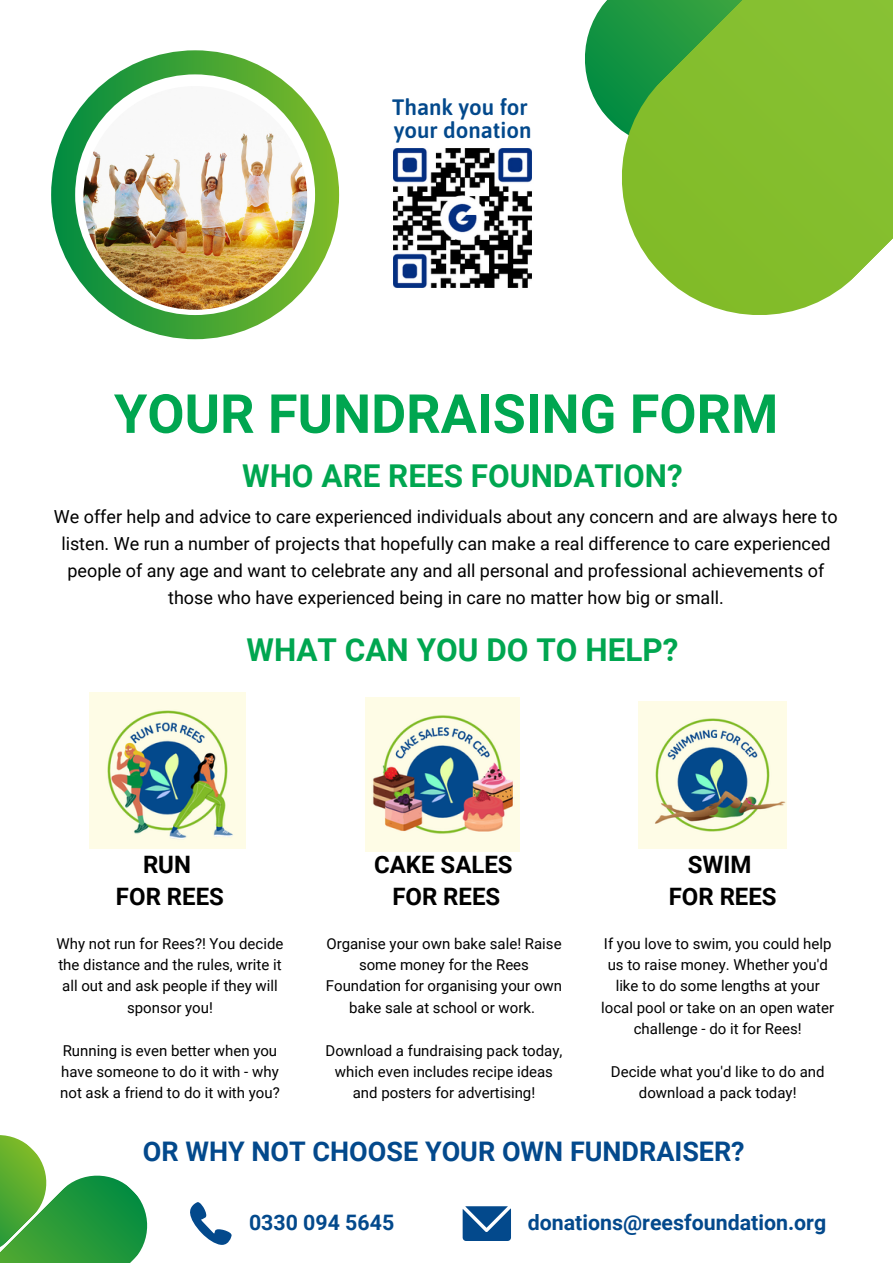
<style>
.page{position:relative;width:893px;height:1264px;background:#fff}
.page>*{position:absolute;margin:0;border:0;box-sizing:border-box;transform-origin:0 0}
.t1{font:700 54px "Roboto";color:#00a650}
.t2{font:700 31.5px "Roboto";color:#00a650}
.t3{font:700 27px "Roboto";color:#03498c}
.t4{font:700 24px "Roboto";color:#000}
.t5{font:600 22.35px "Asap";color:#03498c}
.t6{font:700 21.3px "Roboto";color:#03498c}
.t7{font:18px/27px "Roboto";color:#000;text-align:center}
.t8{font:15px/21.3px "Roboto";color:#000;text-align:center}
</style>
<div class="page">
<svg style="left:0;top:1135px;width:148px;height:127px"></svg>
<svg style="left:585px;top:0;width:307px;height:315px;fill:#84be2f"></svg>
<svg style="left:51px;top:50px;width:288px;height:289px"></svg>
<img style="left:83px;top:86px;width:224px;height:224px;border-radius:50%">
<svg style="left:462px;top:1206px;width:49px;height:34px;background:#2b659e"></svg>
<svg style="left:190px;top:1202px;width:41px;height:42px"></svg>
<img style="left:89px;top:692px;width:156px;height:156px">
<img style="left:365px;top:697px;width:154px;height:154px">
<img style="left:639px;top:701px;width:147px;height:148px">
<img style="left:393px;top:148px;width:139px;height:140px">
<p class="t5" style="left:392px;top:94px;width:137px">Thank you for</p>
<p class="t5" style="left:394px;top:117px;width:139px">your donation</p>
<p class="t1" style="left:114px;top:383px;width:665px">YOUR FUNDRAISING FORM</p>
<p class="t2" style="left:242px;top:457px;width:442px">WHO ARE REES FOUNDATION?</p>
<p class="t7" style="left:54px;top:503px;width:785px">We offer help and advice to care experienced individuals about any concern and are always here to listen. We run a number of projects that hopefully can make a real difference to care experienced people of any age and want to celebrate any and all personal and professional achievements of those who have experienced being in care no matter how big or small.</p>
<p class="t2" style="left:246px;top:631px;width:433px">WHAT CAN YOU DO TO HELP?</p>
<p class="t4" style="left:143px;top:850px;width:50px">RUN</p>
<p class="t4" style="left:116px;top:882px;width:109px">FOR REES</p>
<p class="t4" style="left:374px;top:850px;width:140px">CAKE SALES</p>
<p class="t4" style="left:392px;top:882px;width:109px">FOR REES</p>
<p class="t4" style="left:687px;top:850px;width:65px">SWIM</p>
<p class="t4" style="left:668px;top:882px;width:109px">FOR REES</p>
<p class="t8" style="left:56px;top:933px;width:228px">Why not run for Rees?! You decide the distance and the rules, write it all out and ask people if they will sponsor you!</p>
<p class="t8" style="left:60px;top:1039px;width:221px;text-align:left">Running is even better when you have someone to do it with - why not ask a friend to do it with you?</p>
<p class="t8" style="left:326px;top:933px;width:238px">Organise your own bake sale! Raise some money for the Rees<br>Foundation for organising your own bake sale at school or work.</p>
<p class="t8" style="left:325px;top:1039px;width:238px">Download a fundraising pack today, which even includes recipe ideas and posters for advertising!</p>
<p class="t8" style="left:601px;top:933px;width:234px">If you love to swim, you could help us to raise money. Whether you'd like to do some lengths at your local pool or take on an open water challenge - do it for Rees!</p>
<p class="t8" style="left:611px;top:1061px;width:215px">Decide what you'd like to do and download a pack today!</p>
<p class="t3" style="left:143px;top:1135px;width:603px">OR WHY NOT CHOOSE YOUR OWN FUNDRAISER?</p>
<p class="t6" style="left:249px;top:1210px;width:147px">0330 094 5645</p>
<p class="t6" style="left:528px;top:1210px;width:300px">donations@reesfoundation.org</p>
</div>
